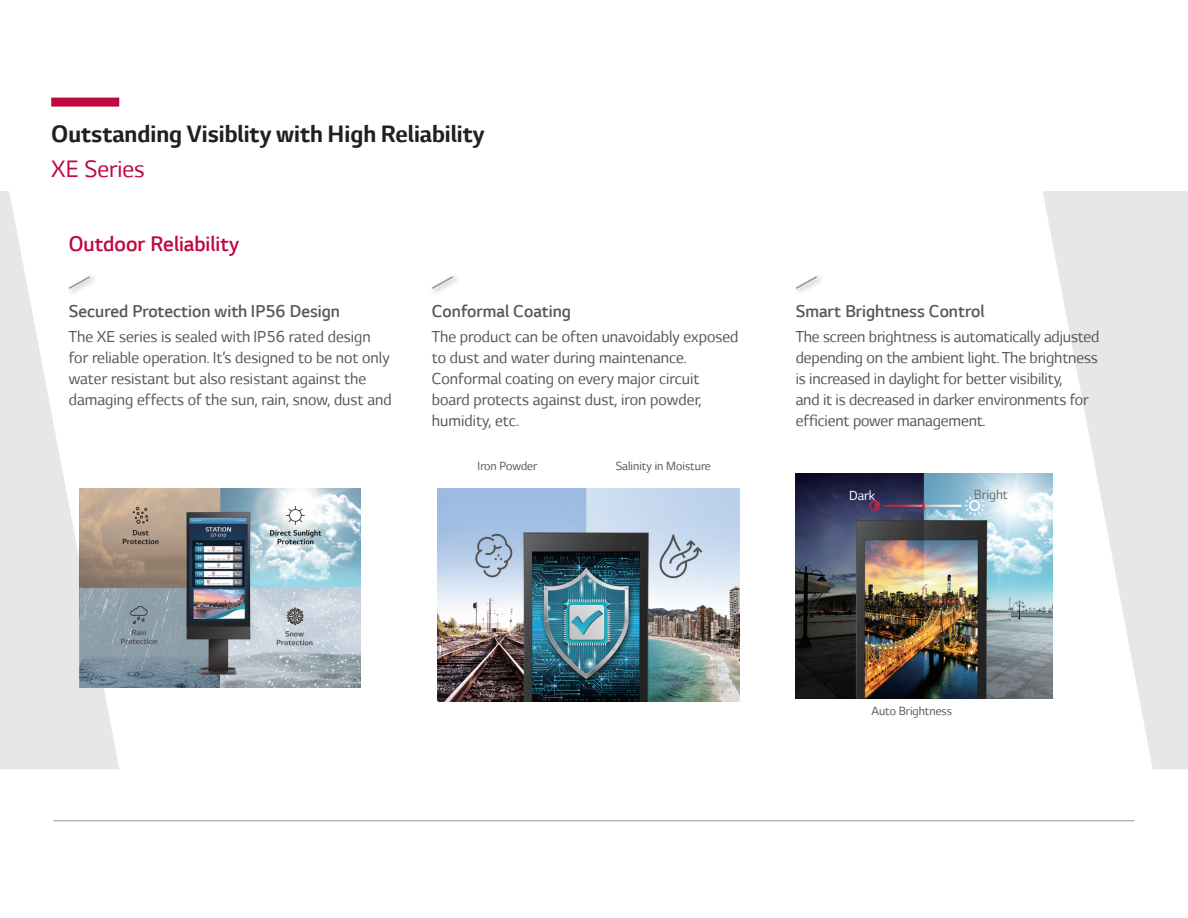
<style>
.page{position:relative;width:1188px;height:918px;background:#fff}
.page>*{position:absolute;margin:0;border:0;box-sizing:border-box;transform-origin:0 0}
.t1{font:700 27px "LG Smart";color:#231f20}
.t2{font:27px "LG Smart";color:#c0073e}
.t3{font:300 24px "LG Smart";color:#c0073e}
.t4{font:300 19.5px "LG Smart";color:#57585a}
.t5{font:18px/21px "LG Smart";color:#57585a}
.t6{font:15px "LG Smart";color:#6c6d70}
.t7{font:15px "LG Smart";color:#fff}
.t8{font:13.5px "LG Smart";color:#57585a}
</style>
<div class="page">
<svg style="left:1043px;top:191px;width:145px;height:578px;fill:#e6e7e9"></svg>
<svg style="left:0;top:191px;width:119px;height:578px;fill:#e6e7e9"></svg>
<div style="left:51px;top:98px;width:68px;height:9px;background:#c0073e"></div>
<hr style="left:54px;top:820px;width:1080px;height:1px;background:#90979d">
<img style="left:67px;top:274px;width:30px;height:21px">
<svg style="left:67px;top:275px;width:25px;height:15px"></svg>
<svg style="left:431px;top:275px;width:24px;height:15px"></svg>
<svg style="left:795px;top:275px;width:24px;height:15px"></svg>
<img style="left:79px;top:488px;width:282px;height:199px">
<img style="left:438px;top:488px;width:301px;height:213px">
<img style="left:796px;top:474px;width:256px;height:225px">
<h1 class="t1" style="left:51px;top:119px;width:435px">Outstanding Visiblity with High Reliability</h1>
<h1 class="t2" style="left:51px;top:154px;width:95px">XE Series</h1>
<h2 class="t3" style="left:69px;top:231px;width:172px">Outdoor Reliability</h2>
<p class="t4" style="left:69px;top:301px;width:273px">Secured Protection with IP56 Design</p>
<p class="t5" style="left:69px;top:326px;width:324px">The XE series is sealed with IP56 rated design for reliable operation. It’s designed to be not only water resistant but also resistant against the damaging effects of the sun, rain, snow, dust and</p>
<p class="t4" style="left:432px;top:301px;width:141px">Conformal Coating</p>
<p class="t4" style="left:796px;top:301px;width:190px">Smart Brightness Control</p>
<p class="t5" style="left:432px;top:326px;width:308px">The product can be often unavoidably exposed to dust and water during maintenance.<br>Conformal coating on every major circuit board protects against dust, iron powder, humidity, etc.</p>
<p class="t5" style="left:796px;top:326px;width:305px">The screen brightness is automatically adjusted depending on the ambient light. The brightness is increased in daylight for better visibility,<br>and it is decreased in darker environments for efficient power management.</p>
<p class="t8" style="left:478px;top:459px;width:61px">Iron Powder</p>
<p class="t8" style="left:616px;top:459px;width:97px">Salinity in Moisture</p>
<p class="t7" style="left:849px;top:488px;width:28px">Dark</p>
<p class="t6" style="left:974px;top:486px;width:36px">Bright</p>
<p class="t8" style="left:871px;top:704px;width:82px">Auto Brightness</p>
</div>
